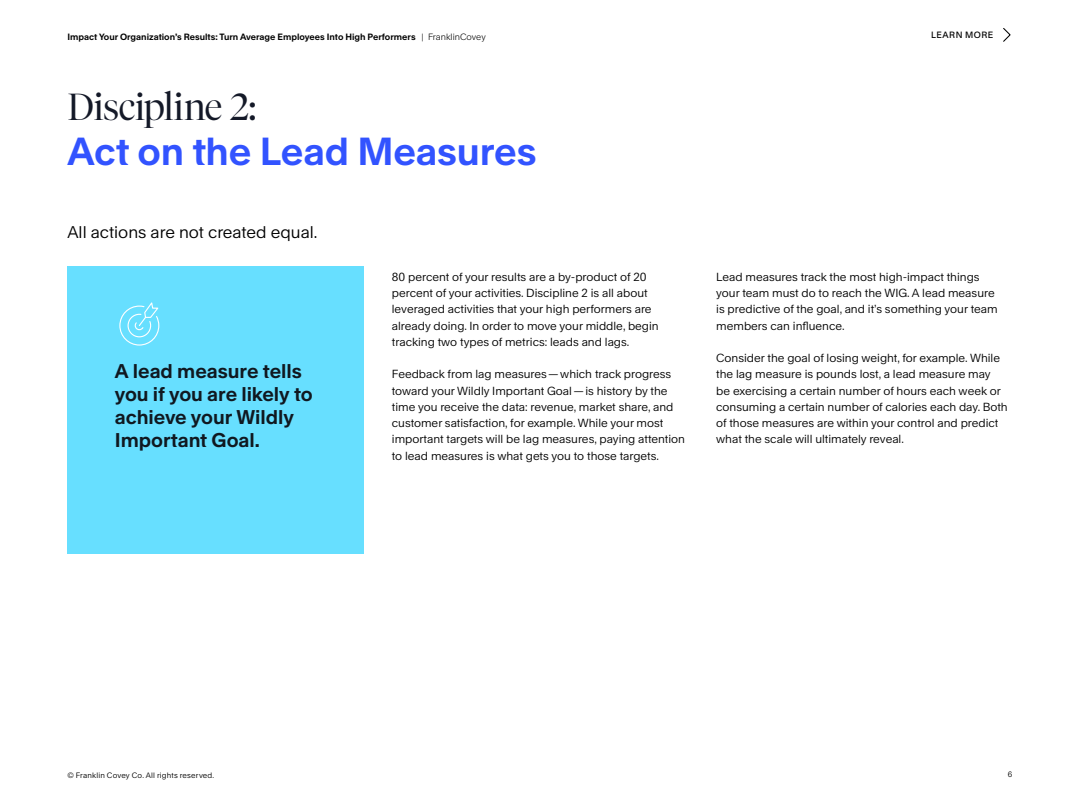
<style>
.page{position:relative;width:1080px;height:810px;background:#fff}
.page>*{position:absolute;margin:0;border:0;box-sizing:border-box;transform-origin:0 0}
.t1{font:700 37.5px "Rand";letter-spacing:-.005em;color:#3253ff}
.t2{font:300 37.5px "Tiempos Fine";letter-spacing:-.01em;color:#141928}
.t3{font:700 19.12px/22.9px "Rand";letter-spacing:-.005em;color:#101820}
.t4{font:16.25px "Rand";color:#000}
.t5{font:11.25px/16.2px "Rand";color:#000}
.t6{font:700 8.75px "Rand";color:#000}
.t7{font:500 8.75px "Rand";letter-spacing:.055em;color:#000}
.t8{font:7.5px "Rand";letter-spacing:.02em;color:#000}
.s1{font-weight:300}
</style>
<div class="page">
<div style="left:68px;top:266px;width:296px;height:288px;background:#67dfff"></div>
<svg style="left:119px;top:302px;width:40px;height:44px"></svg>
<svg style="left:1003px;top:28px;width:8px;height:14px"></svg>
<p class="t6" style="left:68px;top:30px;width:420px">Impact Your Organization’s Results: Turn Average Employees Into High Performers <span class="s1">| FranklinCovey</span></p>
<p class="t7" style="left:931px;top:28px;width:64px">LEARN MORE</p>
<h1 class="t2" style="left:68px;top:84px;width:190px">Discipline 2:</h1>
<h1 class="t1" style="left:68px;top:121px;width:471px">Act on the Lead Measures</h1>
<h3 class="t4" style="left:68px;top:219px;width:251px">All actions are not created equal.</h3>
<h2 class="t3" style="left:115px;top:358px;width:199px">A lead measure tells you if you are likely to achieve your Wildly<br>Important Goal.</h2>
<p class="t5" style="left:392px;top:267px;width:268px">80 percent of your results are a by-product of 20 percent of your activities. Discipline 2 is all about leveraged activities that your high performers are already doing. In order to move your middle, begin tracking two types of metrics: leads and lags.</p>
<p class="t5" style="left:392px;top:365px;width:295px">Feedback from lag measures — which track progress toward your Wildly Important Goal — is history by the time you receive the data: revenue, market share, and customer satisfaction, for example. While your most important targets will be lag measures, paying attention to lead measures is what gets you to those targets.</p>
<p class="t5" style="left:716px;top:267px;width:283px">Lead measures track the most high-impact things your team must do to reach the WIG. A lead measure is predictive of the goal, and it’s something your team members can influence.</p>
<p class="t5" style="left:716px;top:349px;width:293px">Consider the goal of losing weight, for example. While the lag measure is pounds lost, a lead measure may<br>be exercising a certain number of hours each week or consuming a certain number of calories each day. Both of those measures are within your control and predict what the scale will ultimately reveal.</p>
<p class="t8" style="left:68px;top:769px;width:148px">© Franklin Covey Co. All rights reserved.</p>
<p class="t8" style="left:1008px;top:768px;width:6px">6</p>
</div>
